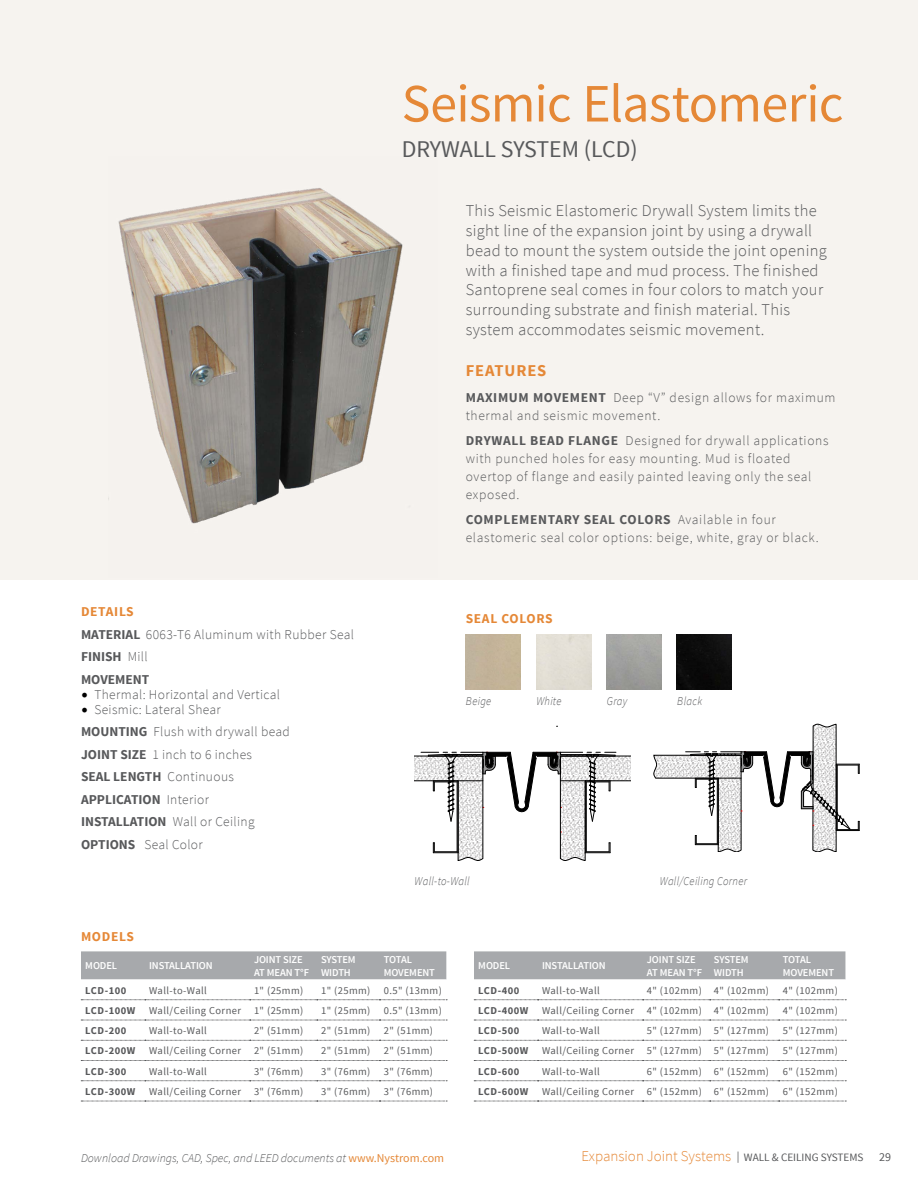
<style>
.page{position:relative;width:918px;height:1188px;background:#fff}
.page>*{position:absolute;margin:0;border:0;box-sizing:border-box;transform-origin:0 0}
.Product_Header{font:54px "Source Sans Pro";letter-spacing:-.015em;color:#e58837}
.Product_Sub_Header{font:24px "Source Sans Pro";color:#58595b}
.Product_Marketing_De{font:300 16.5px/19.8px "Source Sans Pro";letter-spacing:.02em;color:#58595b}
.t1{font:700 16.5px "Source Sans Pro";letter-spacing:.05em;color:#e58837}
.t2{font:300 15px "Source Sans Pro";color:#e58837}
.Header_3{font:300 13.5px/18px "Source Sans Pro";letter-spacing:.05em;color:#58595b}
.Header_3-2{font:300 13.5px "Source Sans Pro";letter-spacing:.025em;color:#58595b}
.t3{font:700 13.5px "Source Sans Pro";color:#58595b}
.DETAILS_title{font:700 13.5px "Source Sans Pro";letter-spacing:.05em;color:#e58837}
.Option_description{font:italic 300 12px "Source Sans Pro";letter-spacing:.015em;color:#58595b}
.Option_description-2{font:italic 300 12px "Source Sans Pro";letter-spacing:.015em;color:#58595b;scale:.9 1}
.t4{font:12px "Source Sans Pro";color:#58595b}
.t5{font:10.5px "Source Sans Pro";letter-spacing:.04em;color:#58595b}
.t6{font:600 10.5px/12.6px "Source Sans Pro";letter-spacing:-.01em;color:#fff}
.t7{font:700 10.5px "Source Sans Pro";letter-spacing:.05em;color:#58595b}
.s1{font-weight:700}
.s2{font-weight:300}
.s3{font-family:"Minion Pro";font-weight:400;font-size:18px;color:#000}
.s4{font-weight:400;font-style:normal;color:#e58837}
.s5{font-weight:400;font-size:11.25px;color:#58595b}
</style>
<div class="page">
<div style="left:0;top:0;width:918px;height:580px;background:#f6f3ef"></div>
<img style="left:677px;top:635px;width:54px;height:55px">
<img style="left:108px;top:188px;width:295px;height:336px">
<svg style="left:415px;top:752px;width:216px;height:109px"></svg>
<svg style="left:654px;top:724px;width:206px;height:128px"></svg>
<div style="left:81px;top:951px;width:365px;height:29px;background:#a7a9ac"></div>
<svg style="left:81px;top:999px;width:365px;height:102px"></svg>
<svg style="left:81px;top:1000px;width:366px;height:1px"></svg>
<svg style="left:81px;top:1020px;width:366px;height:1px"></svg>
<svg style="left:81px;top:1040px;width:366px;height:1px"></svg>
<svg style="left:81px;top:1081px;width:366px;height:1px"></svg>
<svg style="left:81px;top:1101px;width:366px;height:1px"></svg>
<svg style="left:81px;top:1060px;width:366px;height:1px"></svg>
<div style="left:474px;top:951px;width:371px;height:29px;background:#a7a9ac"></div>
<svg style="left:474px;top:999px;width:371px;height:102px"></svg>
<svg style="left:474px;top:1000px;width:372px;height:1px"></svg>
<svg style="left:474px;top:1020px;width:372px;height:1px"></svg>
<svg style="left:474px;top:1040px;width:372px;height:1px"></svg>
<svg style="left:474px;top:1081px;width:372px;height:1px"></svg>
<svg style="left:474px;top:1101px;width:372px;height:1px"></svg>
<svg style="left:474px;top:1060px;width:372px;height:1px"></svg>
<p class="Product_Header" style="left:402px;top:70px;width:443px">Seismic Elastomeric</p>
<p class="Product_Sub_Header" style="left:402px;top:134px;width:237px">DRYWALL SYSTEM (LCD)</p>
<p class="DETAILS_title" style="left:81px;top:603px;width:54px">DETAILS</p>
<p class="Header_3-2" style="left:81px;top:626px;width:275px"><span class="s1">MATERIAL</span> 6063-T6 Aluminum with Rubber Seal</p>
<p class="t3" style="left:81px;top:648px;width:68px">FINISH <span class="s2">Mill</span></p>
<p class="t3" style="left:81px;top:670px;width:70px">MOVEMENT</p>
<p class="Header_3-2" style="left:81px;top:686px;width:201px"><span class="s3">•</span> Thermal: Horizontal and Vertical</p>
<p class="Header_3-2" style="left:81px;top:701px;width:141px"><span class="s3">•</span> Seismic: Lateral Shear</p>
<p class="Header_3-2" style="left:81px;top:723px;width:210px"><span class="s1">MOUNTING</span> Flush with drywall bead</p>
<p class="Header_3-2" style="left:81px;top:746px;width:173px"><span class="s1">JOINT SIZE</span> 1 inch to 6 inches</p>
<p class="t3" style="left:81px;top:768px;width:154px">SEAL LENGTH <span class="s2">Continuous</span></p>
<p class="t3" style="left:81px;top:790px;width:129px">APPLICATION <span class="s2">Interior</span></p>
<p class="Header_3-2" style="left:81px;top:813px;width:175px"><span class="s1">INSTALLATION</span> Wall or Ceiling</p>
<p class="Header_3-2" style="left:81px;top:836px;width:123px"><span class="s1">OPTIONS</span> Seal Color</p>
<p class="Product_Marketing_De" style="left:466px;top:201px;width:363px">This Seismic Elastomeric Drywall System limits the sight line of the expansion joint by using a drywall bead to mount the system outside the joint opening with a finished tape and mud process. The finished Santoprene seal comes in four colors to match your surrounding substrate and finish material. This system accommodates seismic movement.</p>
<p class="t1" style="left:466px;top:360px;width:82px">FEATURES</p>
<p class="Header_3" style="left:466px;top:389px;width:371px"><span class="s1">MAXIMUM MOVEMENT</span> Deep “V” design allows for maximum thermal and seismic movement.</p>
<p class="Header_3" style="left:466px;top:431px;width:364px"><span class="s1">DRYWALL BEAD FLANGE</span> Designed for drywall applications with punched holes for easy mounting. Mud is floated overtop of flange and easily painted leaving only the seal exposed.</p>
<p class="Header_3" style="left:466px;top:510px;width:355px"><span class="s1">COMPLEMENTARY SEAL COLORS</span> Available in four elastomeric seal color options: beige, white, gray or black.</p>
<p class="DETAILS_title" style="left:466px;top:610px;width:88px">SEAL COLORS</p>
<p class="Option_description-2" style="left:466px;top:694px;width:30px">Beige</p>
<p class="Option_description-2" style="left:536px;top:694px;width:29px">White</p>
<p class="Option_description-2" style="left:607px;top:694px;width:24px">Gray</p>
<p class="Option_description-2" style="left:677px;top:694px;width:29px">Black</p>
<p class="Option_description-2" style="left:415px;top:874px;width:63px">Wall-to-Wall</p>
<p class="Option_description-2" style="left:660px;top:874px;width:99px">Wall/Ceiling Corner</p>
<p class="DETAILS_title" style="left:81px;top:928px;width:54px">MODELS</p>
<p class="t6" style="left:85px;top:960px;width:33px">MODEL</p>
<p class="t6" style="left:149px;top:960px;width:65px">INSTALLATION</p>
<p class="t6" style="left:254px;top:954px;width:57px">JOINT SIZE<br>AT MEAN T°F</p>
<p class="t6" style="left:321px;top:954px;width:36px">SYSTEM<br>WIDTH</p>
<p class="t6" style="left:384px;top:954px;width:53px">TOTAL<br>MOVEMENT</p>
<p class="t7" style="left:85px;top:983px;width:43px">LCD-100</p>
<p class="t5" style="left:149px;top:984px;width:59px">Wall-to-Wall</p>
<p class="t5" style="left:254px;top:984px;width:51px">1" (25mm)</p>
<p class="t5" style="left:321px;top:984px;width:51px">1" (25mm)</p>
<p class="t5" style="left:384px;top:984px;width:60px">0.5" (13mm)</p>
<p class="t7" style="left:85px;top:1004px;width:52px">LCD-100W</p>
<p class="t5" style="left:149px;top:1004px;width:94px">Wall/Ceiling Corner</p>
<p class="t5" style="left:254px;top:1004px;width:51px">1" (25mm)</p>
<p class="t5" style="left:321px;top:1004px;width:51px">1" (25mm)</p>
<p class="t5" style="left:384px;top:1004px;width:60px">0.5" (13mm)</p>
<p class="t7" style="left:85px;top:1024px;width:43px">LCD-200</p>
<p class="t5" style="left:149px;top:1024px;width:59px">Wall-to-Wall</p>
<p class="t5" style="left:254px;top:1024px;width:51px">2" (51mm)</p>
<p class="t5" style="left:321px;top:1024px;width:51px">2" (51mm)</p>
<p class="t5" style="left:384px;top:1024px;width:51px">2" (51mm)</p>
<p class="t7" style="left:85px;top:1044px;width:52px">LCD-200W</p>
<p class="t5" style="left:149px;top:1044px;width:94px">Wall/Ceiling Corner</p>
<p class="t5" style="left:254px;top:1044px;width:51px">2" (51mm)</p>
<p class="t5" style="left:321px;top:1044px;width:51px">2" (51mm)</p>
<p class="t5" style="left:384px;top:1044px;width:51px">2" (51mm)</p>
<p class="t7" style="left:85px;top:1064px;width:43px">LCD-300</p>
<p class="t5" style="left:149px;top:1065px;width:59px">Wall-to-Wall</p>
<p class="t5" style="left:254px;top:1065px;width:51px">3" (76mm)</p>
<p class="t5" style="left:321px;top:1065px;width:51px">3" (76mm)</p>
<p class="t5" style="left:384px;top:1065px;width:51px">3" (76mm)</p>
<p class="t7" style="left:85px;top:1085px;width:52px">LCD-300W</p>
<p class="t5" style="left:149px;top:1085px;width:94px">Wall/Ceiling Corner</p>
<p class="t5" style="left:254px;top:1085px;width:51px">3" (76mm)</p>
<p class="t5" style="left:321px;top:1085px;width:51px">3" (76mm)</p>
<p class="t5" style="left:384px;top:1085px;width:51px">3" (76mm)</p>
<p class="t6" style="left:478px;top:960px;width:33px">MODEL</p>
<p class="t6" style="left:542px;top:960px;width:65px">INSTALLATION</p>
<p class="t6" style="left:647px;top:954px;width:57px">JOINT SIZE<br>AT MEAN T°F</p>
<p class="t6" style="left:714px;top:954px;width:36px">SYSTEM<br>WIDTH</p>
<p class="t6" style="left:783px;top:954px;width:53px">TOTAL<br>MOVEMENT</p>
<p class="t7" style="left:478px;top:983px;width:43px">LCD-400</p>
<p class="t5" style="left:542px;top:984px;width:59px">Wall-to-Wall</p>
<p class="t5" style="left:647px;top:984px;width:57px">4" (102mm)</p>
<p class="t5" style="left:714px;top:984px;width:57px">4" (102mm)</p>
<p class="t5" style="left:783px;top:984px;width:57px">4" (102mm)</p>
<p class="t7" style="left:478px;top:1004px;width:52px">LCD-400W</p>
<p class="t5" style="left:542px;top:1004px;width:94px">Wall/Ceiling Corner</p>
<p class="t5" style="left:647px;top:1004px;width:57px">4" (102mm)</p>
<p class="t5" style="left:714px;top:1004px;width:57px">4" (102mm)</p>
<p class="t5" style="left:783px;top:1004px;width:57px">4" (102mm)</p>
<p class="t7" style="left:478px;top:1024px;width:43px">LCD-500</p>
<p class="t5" style="left:542px;top:1024px;width:59px">Wall-to-Wall</p>
<p class="t5" style="left:647px;top:1024px;width:57px">5" (127mm)</p>
<p class="t5" style="left:714px;top:1024px;width:57px">5" (127mm)</p>
<p class="t5" style="left:783px;top:1024px;width:57px">5" (127mm)</p>
<p class="t7" style="left:478px;top:1044px;width:52px">LCD-500W</p>
<p class="t5" style="left:542px;top:1044px;width:94px">Wall/Ceiling Corner</p>
<p class="t5" style="left:647px;top:1044px;width:57px">5" (127mm)</p>
<p class="t5" style="left:714px;top:1044px;width:57px">5" (127mm)</p>
<p class="t5" style="left:783px;top:1044px;width:57px">5" (127mm)</p>
<p class="t7" style="left:478px;top:1064px;width:43px">LCD-600</p>
<p class="t5" style="left:542px;top:1065px;width:59px">Wall-to-Wall</p>
<p class="t5" style="left:647px;top:1065px;width:57px">6" (152mm)</p>
<p class="t5" style="left:714px;top:1065px;width:57px">6" (152mm)</p>
<p class="t5" style="left:783px;top:1065px;width:57px">6" (152mm)</p>
<p class="t7" style="left:478px;top:1085px;width:52px">LCD-600W</p>
<p class="t5" style="left:542px;top:1085px;width:94px">Wall/Ceiling Corner</p>
<p class="t5" style="left:647px;top:1085px;width:57px">6" (152mm)</p>
<p class="t5" style="left:714px;top:1085px;width:57px">6" (152mm)</p>
<p class="t5" style="left:783px;top:1085px;width:57px">6" (152mm)</p>
<p class="Option_description" style="left:81px;top:1151px;width:365px">Download Drawings, CAD, Spec, and LEED documents at <span class="s4">www.Nystrom.com</span></p>
<h3 class="t2" style="left:581px;top:1147px;width:284px">Expansion Joint Systems <span class="s5">| WALL &amp; CEILING SYSTEMS</span></h3>
<p class="t4" style="left:879px;top:1150px;width:13px">29</p>
</div>
